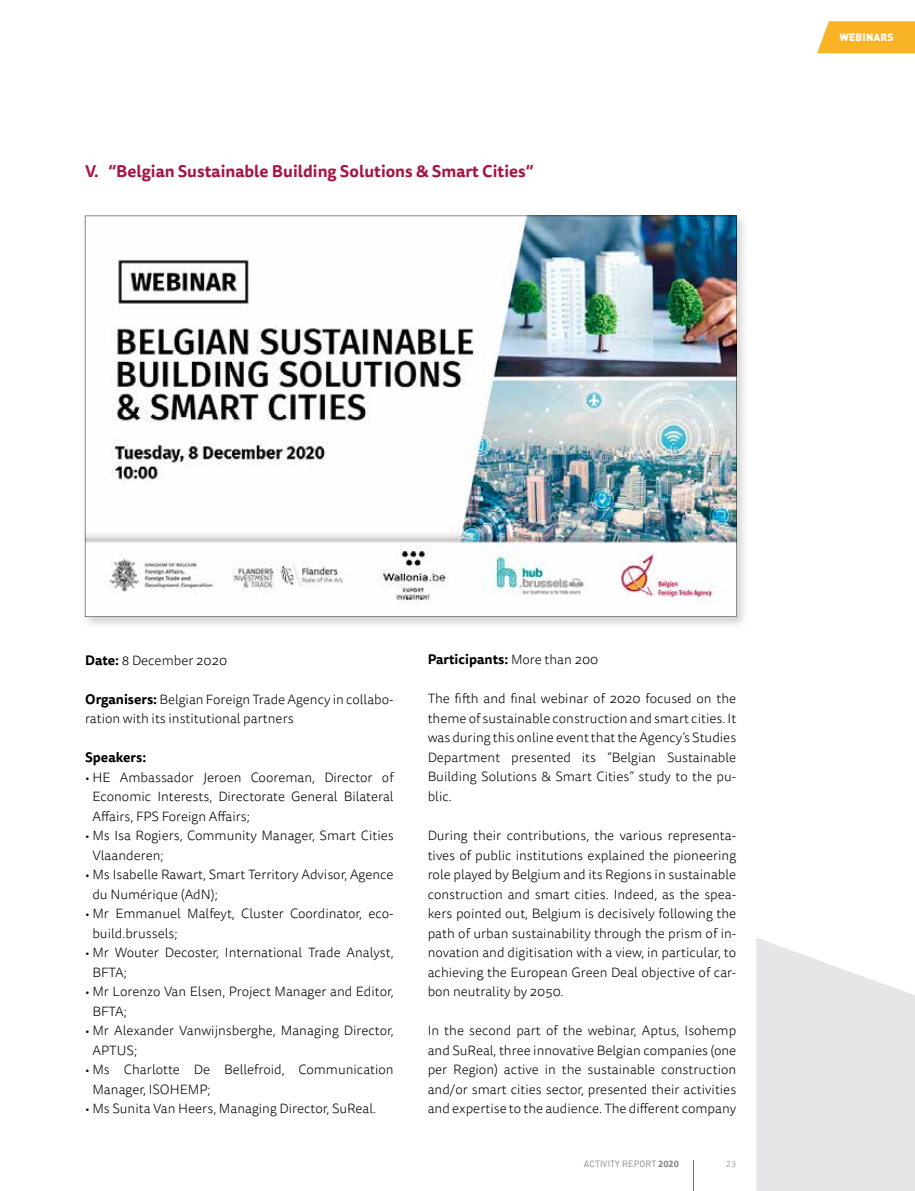
<style>
.page{position:relative;width:915px;height:1191px;background:#fff}
.page>*{position:absolute;margin:0;border:0;box-sizing:border-box;transform-origin:0 0}
.t1{font:700 16.5px "Tisa Sans Pro";color:#a61547}
.t2{font:300 13.5px/19.5px "Tisa Sans Pro";color:#000}
.t3{font:700 13.5px "Tisa Sans Pro";color:#000}
.t4{font:900 10.5px "DINOT";letter-spacing:.01em;color:#fff}
.t5{font:9px "DINOT";letter-spacing:.01em;color:#878787}
.t6{font:300 9px "Tisa Sans Pro";color:#878787}
.s1{font-weight:700}
.s2{font-weight:300}
.s3{font-family:"Tisa Sans Pro";font-weight:700}
</style>
<div class="page">
<hr style="left:693px;top:1160px;width:1px;height:31px;background:#706f6f">
<svg style="left:756px;top:938px;width:158px;height:253px"></svg>
<img style="left:84px;top:215px;width:660px;height:410px">
<img style="left:85px;top:216px;width:651px;height:401px">
<svg style="left:817px;top:21px;width:97px;height:32px"></svg>
<p class="t1" style="left:85px;top:159px;width:449px">V. “Belgian Sustainable Building Solutions &amp; Smart Cities”</p>
<p class="t4" style="left:839px;top:30px;width:56px">WEBINARS</p>
<p class="t2" style="left:85px;top:650px;width:143px"><span class="s1">Date:</span> 8 December 2020</p>
<p class="t2" style="left:85px;top:689px;width:310px"><span class="s1">Organisers:</span> Belgian Foreign Trade Agency in collabo&shy;ration with its institutional partners</p>
<p class="t3" style="left:85px;top:747px;width:63px">Speakers:</p>
<p class="t2" style="left:92px;top:767px;width:302px;text-align:justify;text-indent:-7px">• HE Ambassador Jeroen Cooreman, Director of Economic Interests, Directorate General Bilateral Affairs, FPS Foreign Affairs;</p>
<p class="t2" style="left:92px;top:826px;width:302px;text-indent:-7px">• Ms Isa Rogiers, Community Manager, Smart Cities<br>Vlaanderen;</p>
<p class="t2" style="left:92px;top:865px;width:302px;text-indent:-7px">• Ms Isabelle Rawart, Smart Territory Advisor, Agence du Numérique (AdN);</p>
<p class="t2" style="left:92px;top:904px;width:302px;text-indent:-7px">• Mr Emmanuel Malfeyt, Cluster Coordinator, eco&shy;build.brussels;</p>
<p class="t2" style="left:92px;top:943px;width:302px;text-indent:-7px">• Mr Wouter Decoster, International Trade Analyst,<br>BFTA;</p>
<p class="t2" style="left:92px;top:982px;width:302px;text-indent:-7px">• Mr Lorenzo Van Elsen, Project Manager and Editor,<br>BFTA;</p>
<p class="t2" style="left:92px;top:1021px;width:302px;text-indent:-7px">• Mr Alexander Vanwijnsberghe, Managing Director,<br>APTUS;</p>
<p class="t2" style="left:92px;top:1060px;width:302px;text-indent:-7px">• Ms Charlotte De Bellefroid, Communication<br>Manager, ISOHEMP;</p>
<p class="t2" style="left:85px;top:1099px;width:292px">• Ms Sunita Van Heers, Managing Director, SuReal.</p>
<p class="t3" style="left:427px;top:650px;width:172px">Participants: <span class="s2">More than 200</span></p>
<p class="t2" style="left:427px;top:689px;width:310px;text-align:justify">The fifth and final webinar of 2020 focused on the theme of sustainable construction and smart cities. It was during this online event that the Agency’s Studies Department presented its “Belgian Sustainable Building Solutions &amp; Smart Cities” study to the pu&shy;blic.</p>
<p class="t2" style="left:427px;top:826px;width:310px;text-align:justify">During their contributions, the various representa&shy;tives of public institutions explained the pioneering role played by Belgium and its Regions in sustainable construction and smart cities. Indeed, as the spea&shy;kers pointed out, Belgium is decisively following the path of urban sustainability through the prism of in&shy;novation and digitisation with a view, in particular, to achieving the European Green Deal objective of car&shy;bon neutrality by 2050.</p>
<p class="t2" style="left:427px;top:1021px;width:310px;text-align:justify">In the second part of the webinar, Aptus, Isohemp and SuReal, three innovative Belgian companies (one per Region) active in the sustainable construction and/or smart cities sector, presented their activities and expertise to the audience. The different company</p>
<p class="t5" style="left:583px;top:1157px;width:96px">ACTIVITY REPORT <span class="s3">2020</span></p>
<p class="t6" style="left:725px;top:1158px;width:12px">23</p>
</div>
